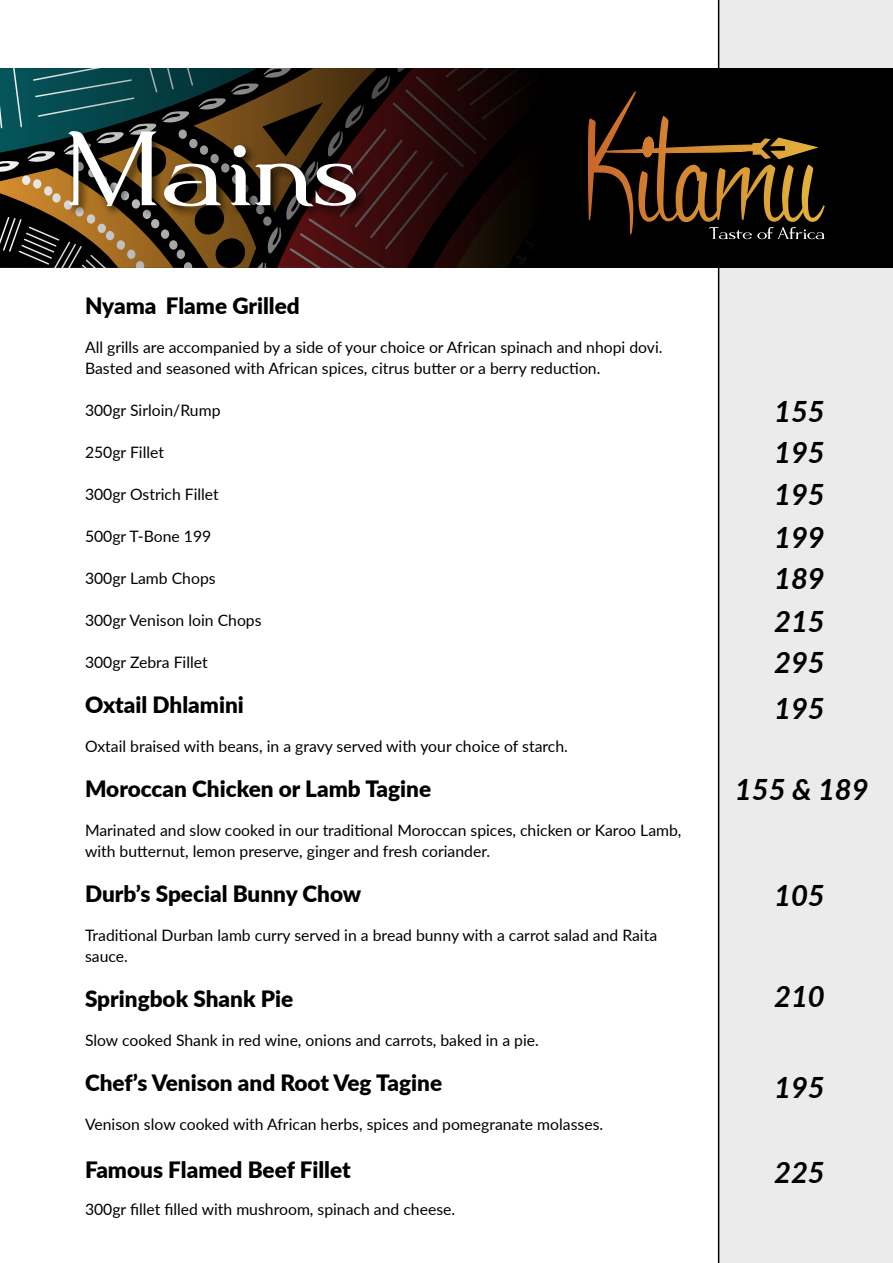
<style>
.page{position:relative;width:893px;height:1263px;background:#fff}
.page>*{position:absolute;margin:0;border:0;box-sizing:border-box;transform-origin:0 0}
.t1{font:108px "Modern KING";color:#fff}
.t2{font:italic 700 29.25px/41.8px "Lato";color:#000;text-align:justify}
.t3{font:900 22.5px "Lato";color:#000}
.t4{font:15.75px/21px "Lato";color:#000}
</style>
<div class="page">
<div style="left:719px;top:0;width:174px;height:1263px;background:#ebebeb"></div>
<hr style="left:718px;top:0;width:1px;height:1263px;background:#000">
<svg style="left:0;top:68px;width:893px;height:200px;background:#211911"></svg>
<div style="left:66px;top:127px;width:302px;height:92px;background:#000;opacity:.75"></div>
<h1 class="t1" style="left:68px;top:73px;width:293px">Mains</h1>
<h3 class="t3" style="left:85px;top:288px;width:216px">Nyama Flame Grilled</h3>
<p class="t4" style="left:85px;top:336px;width:579px">All grills are accompanied by a side of your choice or African spinach and nhopi dovi.<br>Basted and seasoned with African spices, citrus butter or a berry reduction.</p>
<p class="t4" style="left:85px;top:399px;width:137px">300gr Sirloin/Rump</p>
<p class="t4" style="left:85px;top:441px;width:81px">250gr Fillet</p>
<p class="t4" style="left:85px;top:483px;width:135px">300gr Ostrich Fillet</p>
<p class="t4" style="left:85px;top:525px;width:128px">500gr T-Bone 199</p>
<p class="t4" style="left:85px;top:567px;width:132px">300gr Lamb Chops</p>
<p class="t4" style="left:85px;top:609px;width:178px">300gr Venison loin Chops</p>
<p class="t4" style="left:85px;top:651px;width:124px">300gr Zebra Fillet</p>
<h3 class="t3" style="left:85px;top:687px;width:160px">Oxtail Dhlamini</h3>
<p class="t4" style="left:85px;top:735px;width:484px">Oxtail braised with beans, in a gravy served with your choice of starch.</p>
<h3 class="t3" style="left:85px;top:771px;width:348px">Moroccan Chicken or Lamb Tagine</h3>
<p class="t4" style="left:85px;top:819px;width:598px">Marinated and slow cooked in our traditional Moroccan spices, chicken or Karoo Lamb, with butternut, lemon preserve, ginger and fresh coriander.</p>
<h3 class="t3" style="left:85px;top:876px;width:278px">Durb’s Special Bunny Chow</h3>
<p class="t4" style="left:85px;top:924px;width:574px">Traditional Durban lamb curry served in a bread bunny with a carrot salad and Raita sauce.</p>
<h3 class="t3" style="left:85px;top:981px;width:210px">Springbok Shank Pie</h3>
<p class="t4" style="left:85px;top:1029px;width:455px">Slow cooked Shank in red wine, onions and carrots, baked in a pie.</p>
<h3 class="t3" style="left:85px;top:1065px;width:359px">Chef’s Venison and Root Veg Tagine</h3>
<p class="t4" style="left:85px;top:1113px;width:520px">Venison slow cooked with African herbs, spices and pomegranate molasses.</p>
<h3 class="t3" style="left:85px;top:1152px;width:267px">Famous Flamed Beef Fillet</h3>
<p class="t4" style="left:85px;top:1198px;width:372px">300gr fillet filled with mushroom, spinach and cheese.</p>
<h2 class="t2" style="left:774px;top:389px;width:52px">155<br>195<br>195<br>199<br>189<br>215<br>295</h2>
<h2 class="t2" style="left:774px;top:686px;width:52px">195</h2>
<h2 class="t2" style="left:735px;top:767px;width:136px">155 &amp; 189</h2>
<h2 class="t2" style="left:774px;top:873px;width:52px">105</h2>
<h2 class="t2" style="left:774px;top:974px;width:52px">210</h2>
<h2 class="t2" style="left:774px;top:1065px;width:52px">195</h2>
<h2 class="t2" style="left:774px;top:1150px;width:52px">225</h2>
</div>
